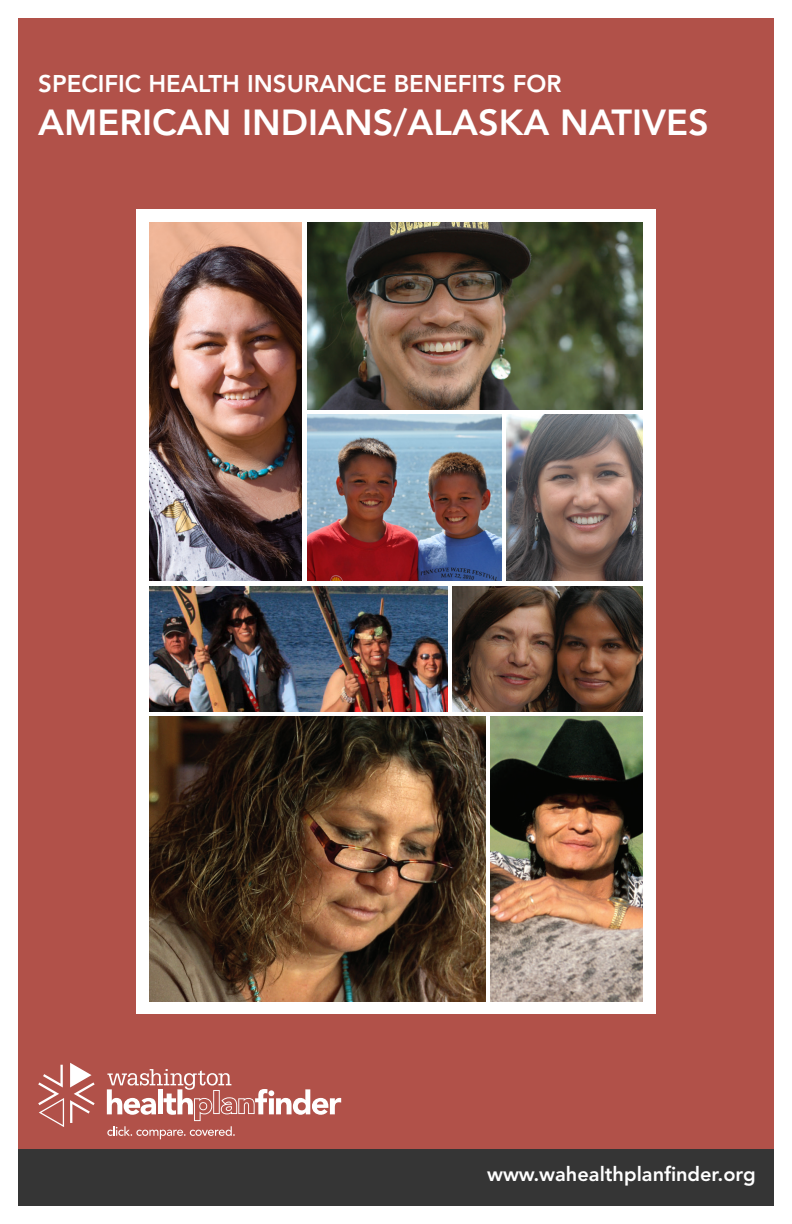
<style>
.page{position:relative;width:792px;height:1224px;background:#fff}
.page>*{position:absolute;margin:0;border:0;box-sizing:border-box;transform-origin:0 0}
.t1{font:800 36px "Avenir LT Std";color:#fff}
.t2{font:800 24px "Avenir LT Std";color:#fff}
.t3{font:800 20px "Avenir LT Std";color:#fff}
</style>
<div class="page">
<div style="left:18px;top:18px;width:756px;height:1188px;background:#b15149"></div>
<div style="left:136px;top:210px;width:520px;height:804px;background:#fff"></div>
<img style="left:150px;top:223px;width:152px;height:358px">
<img style="left:307px;top:223px;width:336px;height:186px">
<img style="left:307px;top:414px;width:194px;height:167px">
<img style="left:506px;top:414px;width:137px;height:167px">
<img style="left:150px;top:586px;width:297px;height:125px">
<img style="left:453px;top:586px;width:190px;height:125px">
<img style="left:150px;top:717px;width:335px;height:284px">
<img style="left:490px;top:717px;width:153px;height:284px">
<div style="left:18px;top:1150px;width:756px;height:56px;background:#353535"></div>
<svg style="left:38px;top:1065px;width:26px;height:62px"></svg>
<svg style="left:70px;top:1063px;width:25px;height:60px"></svg>
<svg style="left:107px;top:1069px;width:234px;height:70px"></svg>
<p class="t2" style="left:38px;top:69px;width:525px">SPECIFIC HEALTH INSURANCE BENEFITS FOR</p>
<p class="t1" style="left:38px;top:101px;width:672px">AMERICAN INDIANS/ALASKA NATIVES</p>
<p class="t3" style="left:487px;top:1162px;width:270px">www.wahealthplanfinder.org</p>
</div>
